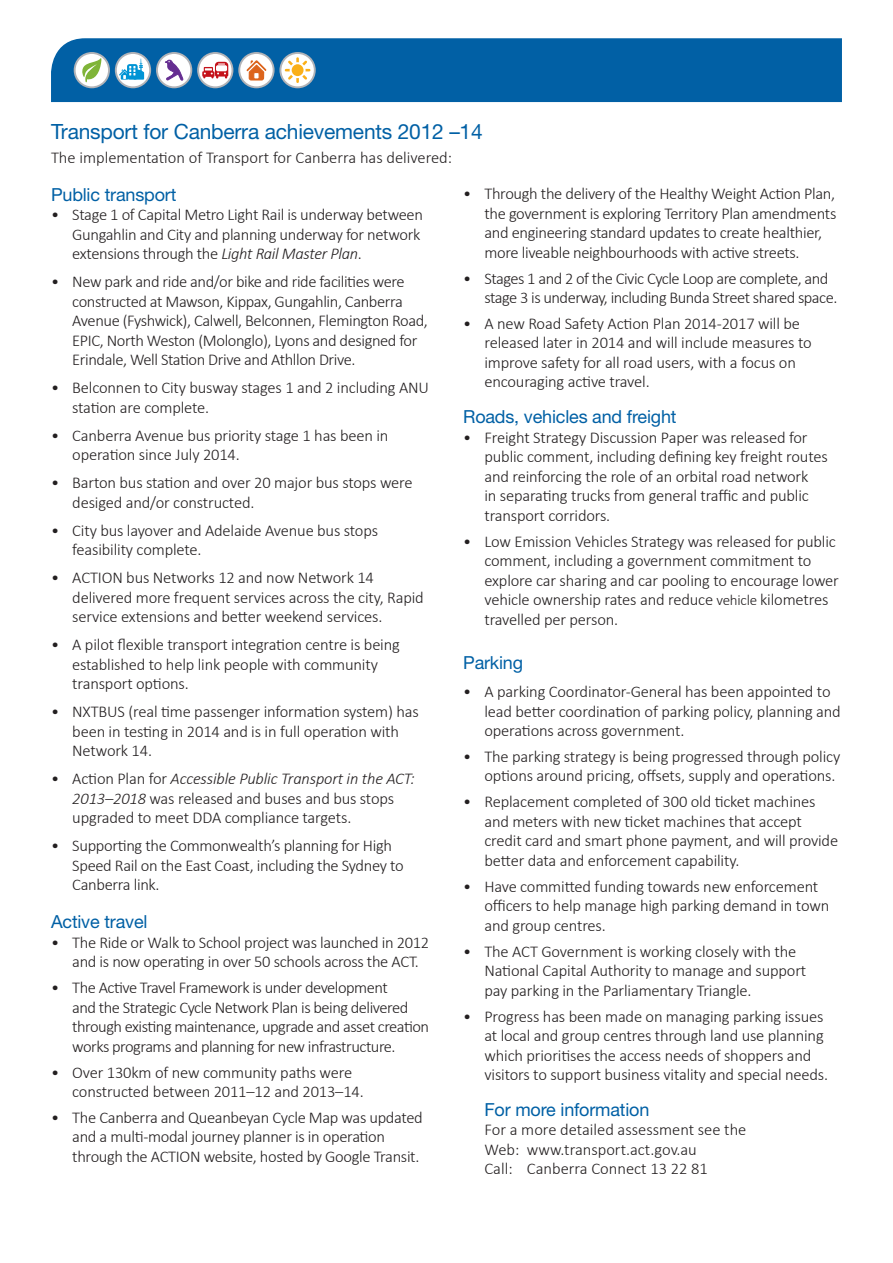
<style>
.page{position:relative;width:893px;height:1263px;background:#fff}
.page>*{position:absolute;margin:0;border:0;box-sizing:border-box;transform-origin:0 0}
.t1{font:21px "Helvetica Neue";letter-spacing:-.01em;color:#0160a5}
.t2{font:18px "Helvetica Neue";letter-spacing:-.01em;color:#0160a5}
.t3{font:300 16.5px/19.5px "Calibri";letter-spacing:-.01em;color:#231f20}
.t4{font:300 16.5px/19.5px "Calibri";letter-spacing:-.03em;color:#231f20}
.s1{font-style:italic}
.s2{font-size:15px}
</style>
<div class="page">
<div style="left:51px;top:38px;width:791px;height:64px;background:#0160a5"></div>
<svg style="left:75px;top:53px;width:34px;height:34px"></svg>
<div style="left:74px;top:52px;width:36px;height:36px;border:2px solid #b2b3b7;border-radius:50%"></div>
<svg style="left:80px;top:58px;width:21px;height:25px"></svg>
<svg style="left:116px;top:53px;width:34px;height:34px"></svg>
<div style="left:115px;top:52px;width:36px;height:36px;border:2px solid #b2b3b7;border-radius:50%"></div>
<svg style="left:119px;top:59px;width:25px;height:21px"></svg>
<div style="left:157px;top:53px;width:34px;height:34px;background:#fff;border-radius:50%"></div>
<div style="left:156px;top:52px;width:36px;height:36px;border:2px solid #b2b3b7;border-radius:50%"></div>
<svg style="left:165px;top:59px;width:18px;height:22px"></svg>
<svg style="left:198px;top:53px;width:34px;height:34px"></svg>
<div style="left:197px;top:52px;width:36px;height:36px;border:2px solid #b2b3b7;border-radius:50%"></div>
<svg style="left:202px;top:62px;width:27px;height:17px"></svg>
<svg style="left:239px;top:53px;width:35px;height:34px"></svg>
<div style="left:238px;top:52px;width:37px;height:36px;border:2px solid #b2b3b7;border-radius:50%"></div>
<svg style="left:245px;top:58px;width:23px;height:23px"></svg>
<svg style="left:280px;top:53px;width:35px;height:34px"></svg>
<div style="left:279px;top:52px;width:37px;height:36px;border:2px solid #b2b3b7;border-radius:50%"></div>
<svg style="left:283px;top:56px;width:29px;height:28px"></svg>
<div style="left:291px;top:63px;width:14px;height:14px;background:#faaf18;border-radius:50%"></div>
<div style="left:290px;top:62px;width:16px;height:16px;border:2px solid #fff;border-radius:50%"></div>
<p class="t1" style="left:51px;top:119px;width:433px">Transport for Canberra achievements 2012 –14</p>
<p class="t3" style="left:51px;top:147px;width:403px">The implementation of Transport for Canberra has delivered:</p>
<p class="t2" style="left:51px;top:183px;width:127px">Public transport</p>
<p class="t3" style="left:72px;top:205px;width:352px;text-indent:-21px">• Stage 1 of Capital Metro Light Rail is underway between<br>Gungahlin and City and planning underway for network extensions through the <span class="s1">Light Rail Master Plan</span>.</p>
<p class="t3" style="left:72px;top:272px;width:357px;text-indent:-21px">• New park and ride and/or bike and ride facilities were constructed at Mawson, Kippax, Gungahlin, Canberra Avenue (Fyshwick), Calwell, Belconnen, Flemington Road, EPIC, North Weston (Molonglo), Lyons and designed for Erindale, Well Station Drive and Athllon Drive.</p>
<p class="t3" style="left:72px;top:378px;width:358px;text-indent:-21px">• Belconnen to City busway stages 1 and 2 including ANU station are complete.</p>
<p class="t3" style="left:72px;top:425px;width:318px;text-indent:-21px">• Canberra Avenue bus priority stage 1 has been in operation since July 2014.</p>
<p class="t3" style="left:72px;top:473px;width:342px;text-indent:-21px">• Barton bus station and over 20 major bus stops were desiged and/or constructed.</p>
<p class="t3" style="left:72px;top:520px;width:307px;text-indent:-21px">• City bus layover and Adelaide Avenue bus stops feasibility complete.</p>
<p class="t3" style="left:72px;top:568px;width:353px;text-indent:-21px">• ACTION bus Networks 12 and now Network 14 delivered more frequent services across the city, Rapid service extensions and better weekend services.</p>
<p class="t3" style="left:72px;top:635px;width:329px;text-indent:-21px">• A pilot flexible transport integration centre is being established to help link people with community transport options.</p>
<p class="t3" style="left:72px;top:702px;width:348px;text-indent:-21px">• NXTBUS (real time passenger information system) has been in testing in 2014 and is in full operation with<br>Network 14.</p>
<p class="t3" style="left:72px;top:769px;width:344px;text-indent:-21px">• Action Plan for <span class="s1">Accessible Public Transport in the ACT:<br>2013–2018</span> was released and buses and bus stops upgraded to meet DDA compliance targets.</p>
<p class="t3" style="left:72px;top:836px;width:333px;text-indent:-21px">• Supporting the Commonwealth’s planning for High<br>Speed Rail on the East Coast, including the Sydney to<br>Canberra link.</p>
<p class="t2" style="left:51px;top:911px;width:98px">Active travel</p>
<p class="t3" style="left:72px;top:932px;width:358px;text-indent:-21px">• The Ride or Walk to School project was launched in 2012 and is now operating in over 50 schools across the ACT.</p>
<p class="t4" style="left:72px;top:978px;width:358px;text-indent:-21px">• The Active Travel Framework is under development<br>and the Strategic Cycle Network Plan is being delivered through existing maintenance, upgrade and asset creation works programs and planning for new infrastructure.</p>
<p class="t3" style="left:72px;top:1062px;width:293px;text-indent:-21px">• Over 130km of new community paths were constructed between 2011–12 and 2013–14.</p>
<p class="t3" style="left:72px;top:1107px;width:352px;text-indent:-21px">• The Canberra and Queanbeyan Cycle Map was updated and a multi-modal journey planner is in operation through the ACTION website, hosted by Google Transit.</p>
<p class="t3" style="left:484px;top:184px;width:353px;text-indent:-21px">• Through the delivery of the Healthy Weight Action Plan, the government is exploring Territory Plan amendments and engineering standard updates to create healthier, more liveable neighbourhoods with active streets.</p>
<p class="t4" style="left:484px;top:268px;width:354px;text-indent:-21px">• Stages 1 and 2 of the Civic Cycle Loop are complete, and stage 3 is underway, including Bunda Street shared space.</p>
<p class="t3" style="left:484px;top:313px;width:329px;text-indent:-21px">• A new Road Safety Action Plan 2014-2017 will be released later in 2014 and will include measures to improve safety for all road users, with a focus on encouraging active travel.</p>
<p class="t2" style="left:463px;top:406px;width:215px">Roads, vehicles and freight</p>
<p class="t3" style="left:484px;top:427px;width:345px;text-indent:-21px">• Freight Strategy Discussion Paper was released for public comment, including defining key freight routes and reinforcing the role of an orbital road network<br>in separating trucks from general traffic and public transport corridors.</p>
<p class="t3" style="left:484px;top:531px;width:356px;text-indent:-21px">• Low Emission Vehicles Strategy was released for public comment, including a government commitment to explore car sharing and car pooling to encourage lower vehicle ownership rates and reduce <span class="s2">vehicle</span> kilometres travelled per person.</p>
<p class="t2" style="left:463px;top:652px;width:61px">Parking</p>
<p class="t3" style="left:484px;top:682px;width:358px;text-indent:-21px">• A parking Coordinator-General has been appointed to lead better coordination of parking policy, planning and operations across government.</p>
<p class="t3" style="left:463px;top:746px;width:379px;text-align:right">• The parking strategy is being progressed through policy options around pricing, offsets, supply and operations.</p>
<p class="t3" style="left:484px;top:792px;width:355px;text-indent:-21px">• Replacement completed of 300 old ticket machines and meters with new ticket machines that accept credit card and smart phone payment, and will provide better data and enforcement capability.</p>
<p class="t3" style="left:484px;top:876px;width:346px;text-indent:-21px">• Have committed funding towards new enforcement officers to help manage high parking demand in town and group centres.</p>
<p class="t3" style="left:484px;top:941px;width:323px;text-indent:-21px">• The ACT Government is working closely with the<br>National Capital Authority to manage and support pay parking in the Parliamentary Triangle.</p>
<p class="t3" style="left:484px;top:1006px;width:345px;text-indent:-21px">• Progress has been made on managing parking issues at local and group centres through land use planning which prioritises the access needs of shoppers and visitors to support business vitality and special needs.</p>
<p class="t2" style="left:484px;top:1099px;width:166px">For more information</p>
<p class="t3" style="left:484px;top:1120px;width:263px">For a more detailed assessment see the<br>Web: www.transport.act.gov.au<br>Call: Canberra Connect 13 22 81</p>
</div>
